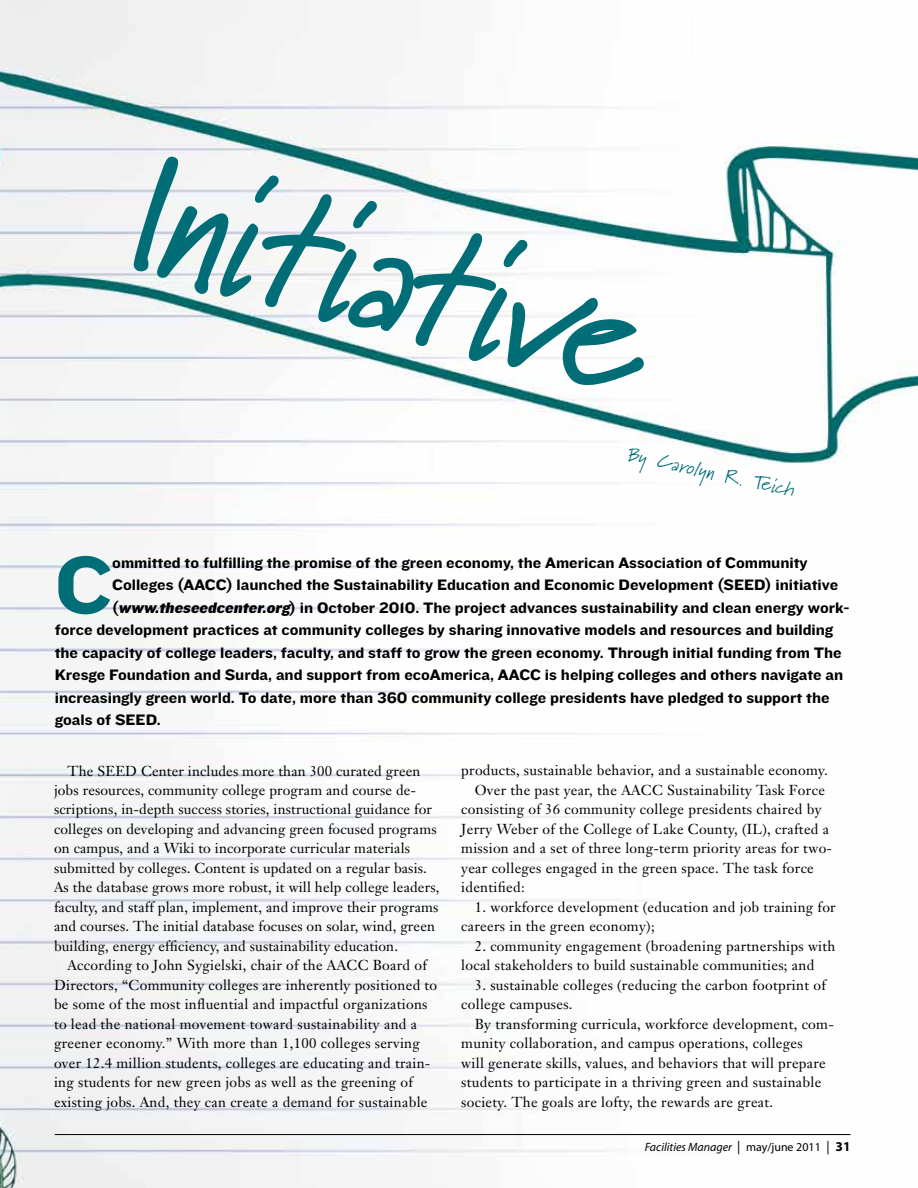
<style>
.page{position:relative;width:918px;height:1188px;background:#fff}
.page>*{position:absolute;margin:0;border:0;box-sizing:border-box;transform-origin:0 0}
.t1{font:225px "Mary Dale";color:#016e77}
.t2{font:83.25px "Knockout HTF52 Cruiserweight";color:#016e77}
.t3{font:27px "Mary Dale";color:#016e77}
.t4{font:15.75px "Knockout HTF52 Cruiserweight";color:#000}
.t5{font:14.25px/19.5px "Janson Text";letter-spacing:.02em;color:#000}
.t6{font:italic 12px "Myriad Pro";color:#000}
.s1{font-family:"Knockout HTF72 Full Cruiserwt";font-style:italic}
.s2{font-style:normal;font-size:13.5px}
.s3{font-style:normal}
.s4{font-weight:700;font-style:normal;font-size:13.5px}
</style>
<div class="page">
<img style="left:0;top:0;width:918px;height:1188px">
<svg style="left:132px;top:149px;width:512px;height:243px"></svg>
<hr style="left:55px;top:1134px;width:795px;height:1px;background:#000">
<h1 class="t1" style="left:168px;top:100px;width:512px;rotate:14deg">Initiative</h1>
<h3 class="t3" style="left:632px;top:441px;width:171px;rotate:12deg">By Carolyn R. Teich</h3>
<h2 class="t2" style="left:55px;top:540px;width:59px">C</h2>
<p class="t4" style="left:112px;top:554px;width:697px">ommitted to fulfilling the promise of the green economy, the American Association of Community</p>
<p class="t4" style="left:112px;top:577px;width:728px">Colleges (AACC) launched the Sustainability Education and Economic Development (SEED) initiative</p>
<p class="t4" style="left:112px;top:599px;width:739px">(<span class="s1">www.theseedcenter.org</span>) in October 2010. The project advances sustainability and clean energy work-</p>
<p class="t4" style="left:55px;top:622px;width:780px">force development practices at community colleges by sharing innovative models and resources and building</p>
<p class="t4" style="left:55px;top:644px;width:789px">the capacity of college leaders, faculty, and staff to grow the green economy. Through initial funding from The</p>
<p class="t4" style="left:55px;top:667px;width:790px">Kresge Foundation and Surda, and support from ecoAmerica, AACC is helping colleges and others navigate an</p>
<p class="t4" style="left:55px;top:689px;width:776px">increasingly green world. To date, more than 360 community college presidents have pledged to support the</p>
<p class="t4" style="left:55px;top:712px;width:108px">goals of SEED.</p>
<p class="t5" style="left:54px;top:761px;width:387px;text-indent:13px">The SEED Center includes more than 300 curated green jobs resources, community college program and course de&shy;scriptions, in-depth success stories, instructional guidance for colleges on developing and advancing green focused programs on campus, and a Wiki to incorporate curricular materials submitted by colleges. Content is updated on a regular basis.<br>As the database grows more robust, it will help college leaders, faculty, and staff plan, implement, and improve their programs and courses. The initial database focuses on solar, wind, green building, energy efficiency, and sustainability education.</p>
<p class="t5" style="left:54px;top:956px;width:385px;text-indent:13px">According to John Sygielski, chair of the AACC Board of Directors, “Community colleges are inherently positioned to be some of the most influential and impactful organizations to lead the national movement toward sustainability and a greener economy.” With more than 1,100 colleges serving over 12.4 million students, colleges are educating and train&shy;ing students for new green jobs as well as the greening of existing jobs. And, they can create a demand for sustainable</p>
<p class="t5" style="left:461px;top:761px;width:368px">products, sustainable behavior, and a sustainable economy.</p>
<p class="t5" style="left:475px;top:780px;width:352px">Over the past year, the AACC Sustainability Task Force</p>
<p class="t5" style="left:461px;top:800px;width:362px">consisting of 36 community college presidents chaired by</p>
<p class="t5" style="left:461px;top:819px;width:369px">Jerry Weber of the College of Lake County, (IL), crafted a</p>
<p class="t5" style="left:461px;top:839px;width:372px">mission and a set of three long-term priority areas for two-</p>
<p class="t5" style="left:461px;top:858px;width:354px">year colleges engaged in the green space. The task force</p>
<p class="t5" style="left:461px;top:878px;width:65px">identified:</p>
<p class="t5" style="left:461px;top:897px;width:376px;text-indent:13px">1. workforce development (education and job training for careers in the green economy);</p>
<p class="t5" style="left:461px;top:936px;width:376px;text-indent:13px">2. community engagement (broadening partnerships with local stakeholders to build sustainable communities; and</p>
<p class="t5" style="left:461px;top:975px;width:366px;text-indent:13px">3. sustainable colleges (reducing the carbon footprint of college campuses.</p>
<p class="t5" style="left:461px;top:1014px;width:374px;text-indent:13px">By transforming curricula, workforce development, com&shy;munity collaboration, and campus operations, colleges<br>will generate skills, values, and behaviors that will prepare students to participate in a thriving green and sustainable society. The goals are lofty, the rewards are great.</p>
<p class="t6" style="left:645px;top:1139px;width:207px">Facilities Manager <span class="s2">|</span> <span class="s3">may/june 2011</span> <span class="s2">|</span> <span class="s4">31</span></p>
</div>
